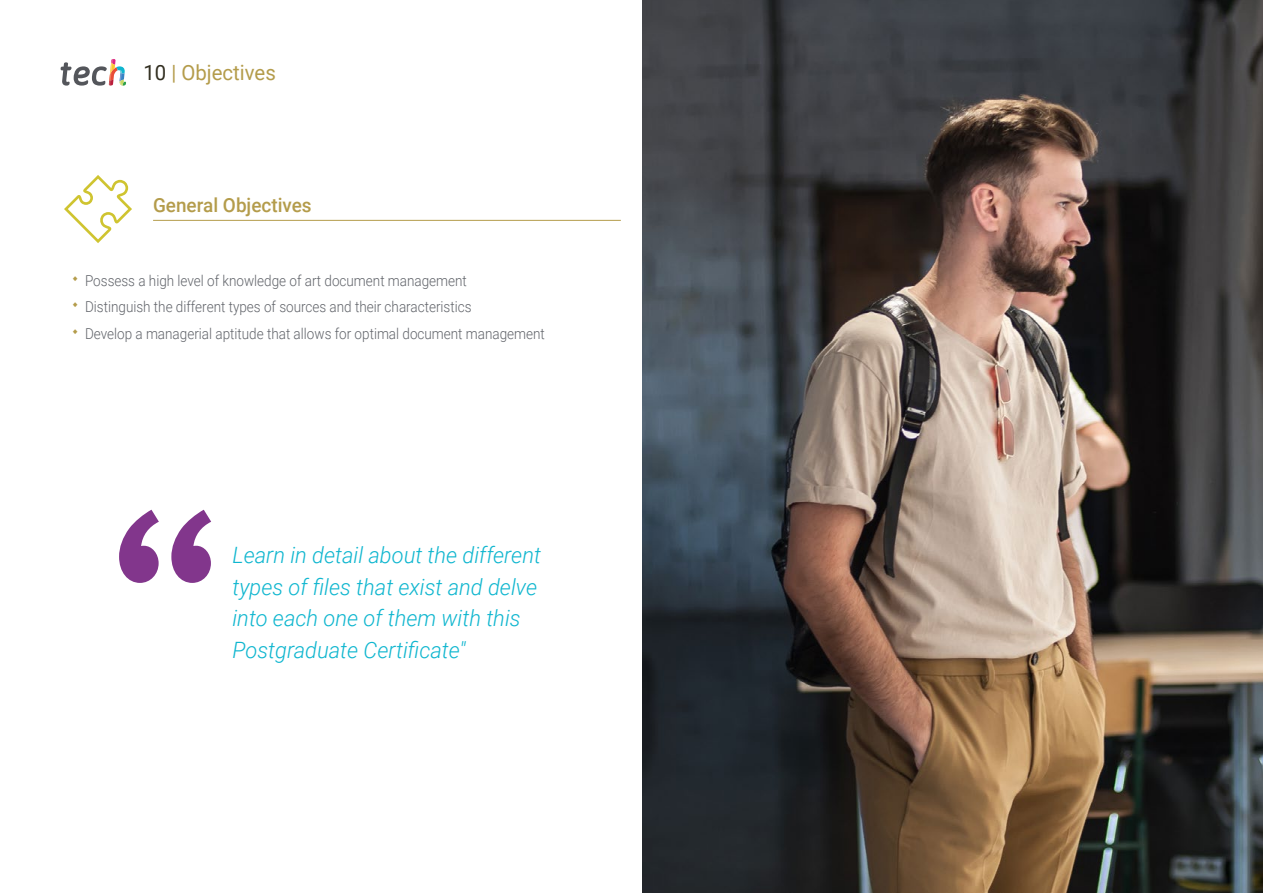
<style>
.page{position:relative;width:1263px;height:893px;background:#fff}
.page>*{position:absolute;margin:0;border:0;box-sizing:border-box;transform-origin:0 0}
.t1{font:italic 300 22.5px/31.5px "Roboto";color:#0fb6cf}
.t2{font:21px "Roboto";color:#b49c4b}
.t3{font:500 19.5px "Roboto";color:#b49c4b}
.t4{font:300 15px/26.7px "Roboto";color:#61646a;scale:.9 1}
.s1{color:#312e20}
</style>
<div class="page">
<hr style="left:153px;top:220px;width:468px;height:1px;background:#b49c4b">
<svg style="left:64px;top:175px;width:68px;height:68px"></svg>
<svg style="left:119px;top:510px;width:92px;height:73px"></svg>
<img style="left:642px;top:0;width:621px;height:893px">
<svg style="left:61px;top:59px;width:65px;height:27px"></svg>
<h2 class="t2" style="left:144px;top:57px;width:134px"><span class="s1">10</span> | Objectives</h2>
<h3 class="t3" style="left:153px;top:191px;width:160px">General Objectives</h3>
<p class="t4" style="left:85px;top:266px;width:512px">Possess a high level of knowledge of art document management<br>Distinguish the different types of sources and their characteristics<br>Develop a managerial aptitude that allows for optimal document management</p>
<h1 class="t1" style="left:232px;top:539px;width:310px">Learn in detail about the different types of files that exist and delve into each one of them with this<br>Postgraduate Certificate"</h1>
</div>
